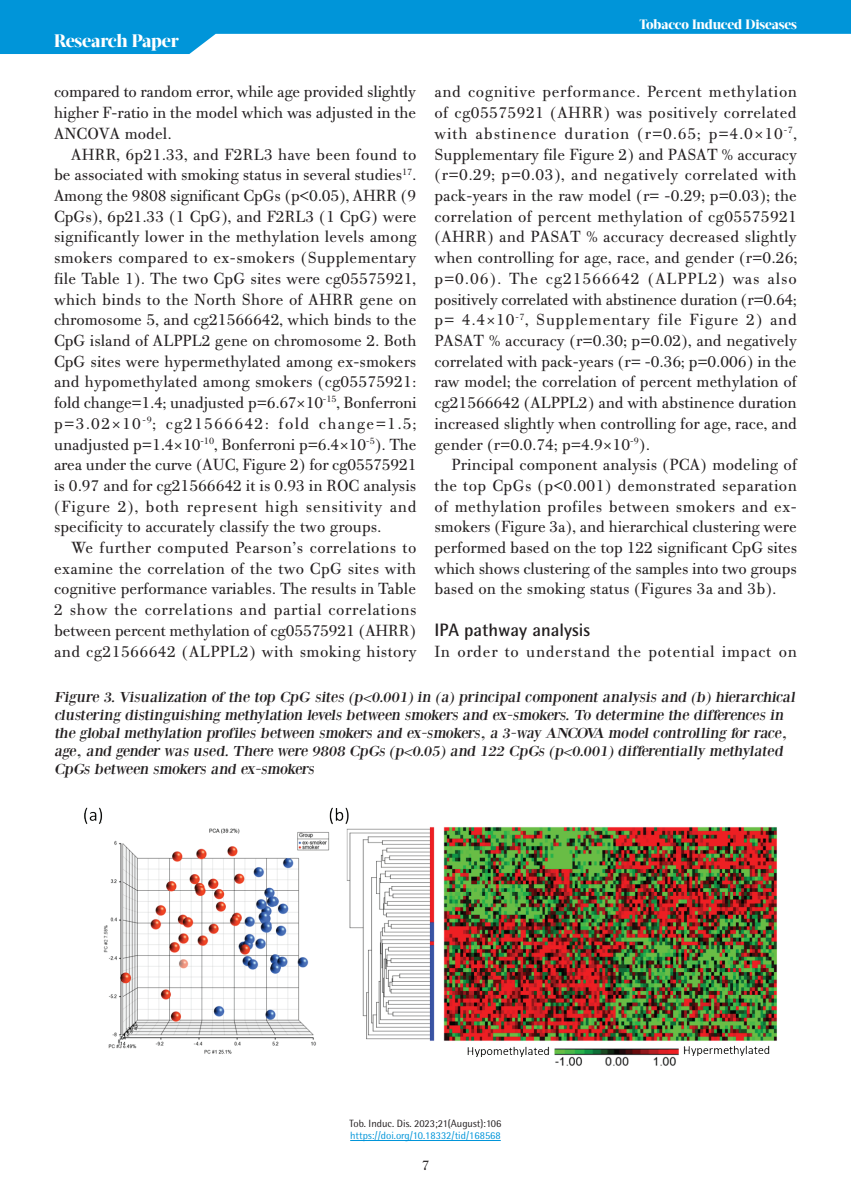
<style>
.page{position:relative;width:851px;height:1191px;background:#fff}
.page>*{position:absolute;margin:0;border:0;box-sizing:border-box;transform-origin:0 0}
.t1{font:700 18px "Rotis Semi Sans Hel";color:#231f20}
.t2{font:800 18px "Acta Display W04";letter-spacing:-.01em;color:#fff}
.t3{font:17.25px/20.7px "PF Bodoni Text";color:#231f20;text-align:justify}
.t4{font:17.25px "PF Bodoni Text";letter-spacing:.04em;color:#231f20}
.t5{font:15px/18px "Bodoni XT";letter-spacing:-.04em;color:#231f20;scale:1.1 1}
.t6{font:15px "PF Bodoni Text";color:#231f20}
.t7{font:800 13.5px "Acta Display W04";letter-spacing:-.01em;color:#fff}
.t8{font:10.5px "Rotis Semi Sans Hel";color:#0095d9}
.t9{font:10.5px "Rotis Semi Sans Hel";color:#231f20}
.s1{font-family:"Georgia";font-size:15px}
</style>
<div class="page">
<svg style="left:0;top:0;width:850px;height:54px;fill:#0095d9"></svg>
<hr style="left:350px;top:1140px;width:150px;height:1px;background:#0095d9">
<img style="left:84px;top:807px;width:693px;height:259px">
<p class="t2" style="left:54px;top:30px;width:126px">Research Paper</p>
<p class="t7" style="left:639px;top:17px;width:159px">Tobacco Induced Diseases</p>
<p class="t3" style="left:54px;top:82px;width:364px">compared to random error, while age provided slightly higher F-ratio in the model which was adjusted in the ANCOVA model.</p>
<p class="t3" style="left:54px;top:144px;width:364px;text-indent:17px">AHRR, 6p21.33, and F2RL3 have been found to be associated with smoking status in several studies<sup>17</sup>.<br>Among the 9808 significant CpGs (p&lt;0.05), AHRR (9<br>CpGs), 6p21.33 (1 CpG), and F2RL3 (1 CpG) were significantly lower in the methylation levels among smokers compared to ex-smokers (Supplementary file Table 1). The two CpG sites were cg05575921, which binds to the North Shore of AHRR gene on chromosome 5, and cg21566642, which binds to the CpG island of ALPPL2 gene on chromosome 2. Both CpG sites were hypermethylated among ex-smokers and hypomethylated among smokers (cg05575921: fold change=1.4; unadjusted p=6.67<span class="s1">×</span>10<sup>-15</sup>, Bonferroni p=3.02<span class="s1">×</span>10<sup>-9</sup>; cg21566642: fold change=1.5; unadjusted p=1.4<span class="s1">×</span>10<sup>-10</sup>, Bonferroni p=6.4<span class="s1">×</span>10<sup>-5</sup>). The area under the curve (AUC, Figure 2) for cg05575921 is 0.97 and for cg21566642 it is 0.93 in ROC analysis (Figure 2), both represent high sensitivity and specificity to accurately classify the two groups.</p>
<p class="t3" style="left:54px;top:537px;width:364px;text-indent:17px">We further computed Pearson’s correlations to examine the correlation of the two CpG sites with cognitive performance variables. The results in Table 2 show the correlations and partial correlations between percent methylation of cg05575921 (AHRR) and cg21566642 (ALPPL2) with smoking history</p>
<p class="t3" style="left:434px;top:82px;width:364px">and cognitive performance. Percent methylation of cg05575921 (AHRR) was positively correlated with abstinence duration (r=0.65; p=4.0<span class="s1">×</span>10<sup>-7</sup>, Supplementary file Figure 2) and PASAT % accuracy (r=0.29; p=0.03), and negatively correlated with pack-years in the raw model (r= -0.29; p=0.03); the correlation of percent methylation of cg05575921 (AHRR) and PASAT % accuracy decreased slightly when controlling for age, race, and gender (r=0.26; p=0.06). The cg21566642 (ALPPL2) was also positively correlated with abstinence duration (r=0.64; p= 4.4<span class="s1">×</span>10<sup>-7</sup>, Supplementary file Figure 2) and PASAT % accuracy (r=0.30; p=0.02), and negatively correlated with pack-years (r= -0.36; p=0.006) in the raw model; the correlation of percent methylation of cg21566642 (ALPPL2) and with abstinence duration increased slightly when controlling for age, race, and gender (r=0.0.74; p=4.9<span class="s1">×</span>10<sup>-9</sup>).</p>
<p class="t3" style="left:434px;top:454px;width:364px;text-indent:17px">Principal component analysis (PCA) modeling of the top CpGs (p&lt;0.001) demonstrated separation of methylation profiles between smokers and ex&shy;smokers (Figure 3a), and hierarchical clustering were performed based on the top 122 significant CpG sites which shows clustering of the samples into two groups based on the smoking status (Figures 3a and 3b).</p>
<p class="t1" style="left:434px;top:619px;width:157px">IPA pathway analysis</p>
<p class="t4" style="left:434px;top:641px;width:364px">In order to understand the potential impact on</p>
<p class="t5" style="left:54px;top:688px;width:677px">Figure 3. Visualization of the top CpG sites (p&lt;0.001) in (a) principal component analysis and (b) hierarchical clustering distinguishing methylation levels between smokers and ex-smokers. To determine the differences in the global methylation profiles between smokers and ex-smokers, a 3-way ANCOVA model controlling for race, age, and gender was used. There were 9808 CpGs (p&lt;0.05) and 122 CpGs (p&lt;0.001) differentially methylated CpGs between smokers and ex-smokers</p>
<p class="t9" style="left:349px;top:1116px;width:153px">Tob. Induc. Dis. 2023;21(August):106</p>
<p class="t8" style="left:350px;top:1129px;width:152px">https://doi.org/10.18332/tid/168568</p>
<p class="t6" style="left:421px;top:1156px;width:9px">7</p>
</div>
